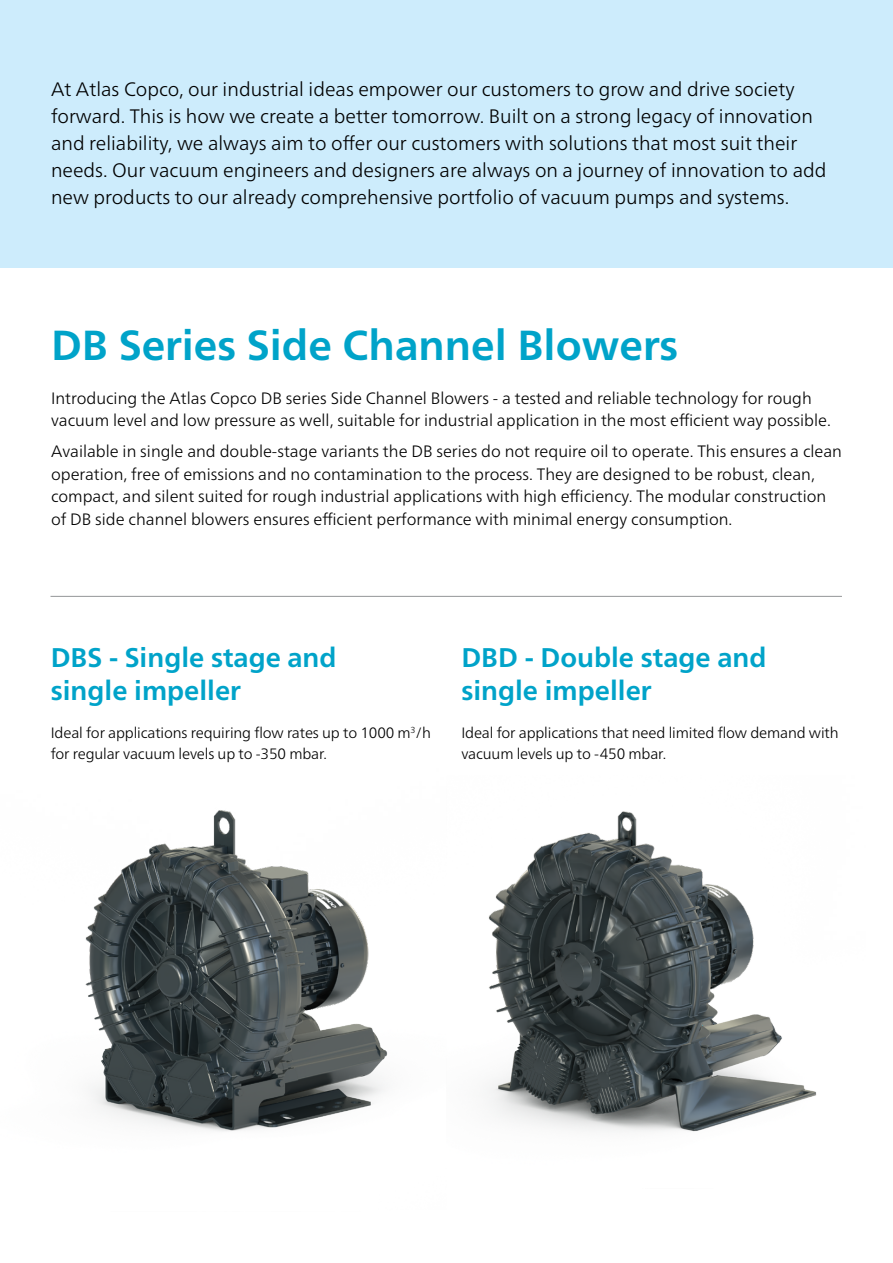
<style>
.page{position:relative;width:893px;height:1263px;background:#fff}
.page>*{position:absolute;margin:0;border:0;box-sizing:border-box;transform-origin:0 0}
.t1{font:700 42px "Neue Frutiger World";color:#00a3c9}
.t2{font:700 27px/32.4px "Neue Frutiger World";color:#00a3c9}
.t3{font:300 19.5px/27px "Neue Frutiger World";color:#000}
.t4{font:300 16.5px/22.5px "Neue Frutiger World";color:#000}
.t5{font:300 15px/21px "Neue Frutiger World";letter-spacing:-.01em;color:#000}
</style>
<div class="page">
<img style="left:488px;top:811px;width:329px;height:321px">
<div style="left:0;top:0;width:893px;height:268px;background:#cdecfc"></div>
<hr style="left:51px;top:596px;width:791px;height:1px;background:#939598">
<img style="left:85px;top:810px;width:303px;height:321px">
<p class="t3" style="left:51px;top:76px;width:777px">At Atlas Copco, our industrial ideas empower our customers to grow and drive society forward. This is how we create a better tomorrow. Built on a strong legacy of innovation and reliability, we always aim to offer our customers with solutions that most suit their needs. Our vacuum engineers and designers are always on a journey of innovation to add new products to our already comprehensive portfolio of vacuum pumps and systems.</p>
<h1 class="t1" style="left:51px;top:308px;width:629px">DB Series Side Channel Blowers</h1>
<p class="t4" style="left:51px;top:387px;width:781px">Introducing the Atlas Copco DB series Side Channel Blowers - a tested and reliable technology for rough vacuum level and low pressure as well, suitable for industrial application in the most efficient way possible.</p>
<p class="t4" style="left:51px;top:440px;width:792px">Available in single and double-stage variants the DB series do not require oil to operate. This ensures a clean operation, free of emissions and no contamination to the process. They are designed to be robust, clean, compact, and silent suited for rough industrial applications with high efficiency. The modular construction of DB side channel blowers ensures efficient performance with minimal energy consumption.</p>
<h2 class="t2" style="left:51px;top:641px;width:287px">DBS - Single stage and single impeller</h2>
<p class="t5" style="left:51px;top:722px;width:382px">Ideal for applications requiring flow rates up to 1000 m<sup>3</sup>/h for regular vacuum levels up to -350 mbar.</p>
<h2 class="t2" style="left:461px;top:641px;width:306px">DBD - Double stage and single impeller</h2>
<p class="t5" style="left:461px;top:722px;width:379px">Ideal for applications that need limited flow demand with vacuum levels up to -450 mbar.</p>
</div>
